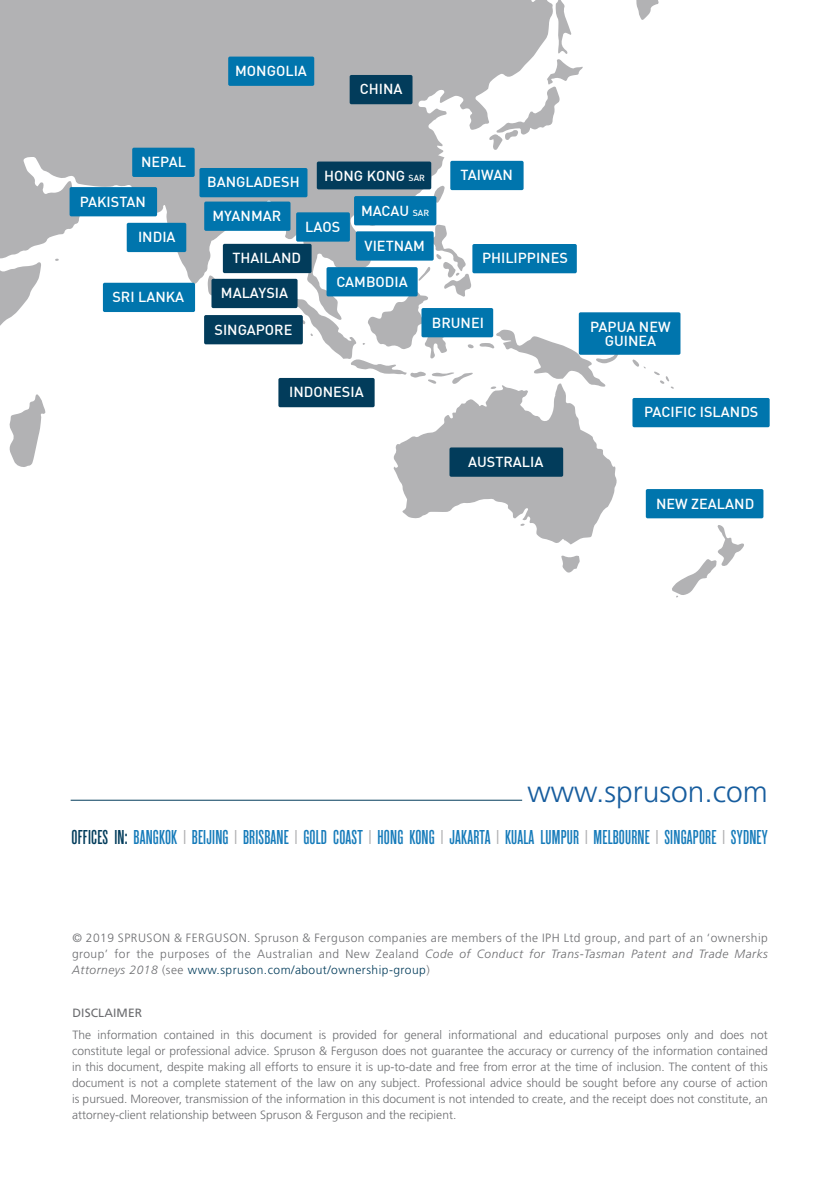
<style>
.page{position:relative;width:840px;height:1191px;background:#fff}
.page>*{position:absolute;margin:0;border:0;box-sizing:border-box;transform-origin:0 0}
.HEADING{font:300 30px "Frutiger";color:#175d9e}
.t1{font:500 20px "Reforma Grotesk";letter-spacing:.01em;color:#167bba}
.t2{font:500 14.2px/14.2px "DIN";color:#fff;text-align:center}
.FINE_PRINT{font:300 12px/16px "Frutiger";letter-spacing:.01em;color:#6c6d70;text-align:justify}
.FINE_PRINT-2{font:12px "Frutiger";letter-spacing:.01em;color:#6c6d70}
.s1{font-size:8.6px}
.s2{color:#023c5b}
.s3{color:#b2b2b4}
.s4{font-style:italic}
</style>
<div class="page">
<hr style="left:71px;top:799px;width:451px;height:1px;background:#023c5b">
<svg style="left:0;top:0;width:770px;height:519px"></svg>
<svg style="left:9px;top:394px;width:36px;height:74px"></svg>
<svg style="left:561px;top:555px;width:18px;height:18px"></svg>
<svg style="left:207px;top:275px;width:13px;height:21px"></svg>
<svg style="left:433px;top:186px;width:11px;height:17px"></svg>
<svg style="left:489px;top:0;width:93px;height:150px"></svg>
<svg style="left:55px;top:258px;width:4px;height:3px"></svg>
<svg style="left:653px;top:371px;width:20px;height:18px"></svg>
<svg style="left:632px;top:359px;width:13px;height:9px"></svg>
<svg style="left:672px;top:525px;width:71px;height:72px"></svg>
<svg style="left:291px;top:216px;width:332px;height:328px"></svg>
<div style="left:632px;top:398px;width:137px;height:29px;background:#0075ad;border-radius:2px"></div>
<div style="left:645px;top:489px;width:118px;height:29px;background:#0075ad;border-radius:2px"></div>
<div style="left:449px;top:447px;width:114px;height:30px;background:#023c5b;border-radius:2px"></div>
<div style="left:204px;top:315px;width:99px;height:29px;background:#023c5b;border-radius:2px"></div>
<div style="left:211px;top:279px;width:86px;height:29px;background:#023c5b;border-radius:2px"></div>
<div style="left:278px;top:378px;width:96px;height:29px;background:#023c5b;border-radius:2px"></div>
<div style="left:421px;top:308px;width:72px;height:29px;background:#0075ad;border-radius:2px"></div>
<div style="left:578px;top:312px;width:102px;height:43px;background:#0075ad;border-radius:2px"></div>
<div style="left:472px;top:244px;width:104px;height:29px;background:#0075ad;border-radius:2px"></div>
<div style="left:450px;top:161px;width:73px;height:29px;background:#0075ad;border-radius:2px"></div>
<div style="left:355px;top:231px;width:78px;height:30px;background:#0075ad;border-radius:2px"></div>
<div style="left:326px;top:267px;width:91px;height:29px;background:#0075ad;border-radius:2px"></div>
<div style="left:349px;top:75px;width:63px;height:29px;background:#023c5b;border-radius:2px"></div>
<div style="left:354px;top:196px;width:82px;height:29px;background:#0075ad;border-radius:2px"></div>
<div style="left:228px;top:57px;width:86px;height:29px;background:#0075ad;border-radius:2px"></div>
<div style="left:199px;top:168px;width:108px;height:29px;background:#0075ad;border-radius:2px"></div>
<div style="left:296px;top:212px;width:54px;height:30px;background:#0075ad;border-radius:2px"></div>
<div style="left:204px;top:201px;width:86px;height:30px;background:#0075ad;border-radius:2px"></div>
<div style="left:223px;top:244px;width:88px;height:29px;background:#023c5b;border-radius:2px"></div>
<div style="left:132px;top:148px;width:62px;height:29px;background:#0075ad;border-radius:2px"></div>
<div style="left:69px;top:187px;width:88px;height:29px;background:#0075ad;border-radius:2px"></div>
<div style="left:127px;top:223px;width:59px;height:29px;background:#0075ad;border-radius:2px"></div>
<div style="left:103px;top:283px;width:92px;height:29px;background:#0075ad;border-radius:2px"></div>
<div style="left:316px;top:161px;width:115px;height:28px;background:#023c5b;border-radius:2px"></div>
<p class="t2" style="left:235px;top:63px;width:73px">MONGOLIA</p>
<p class="t2" style="left:359px;top:82px;width:44px">CHINA</p>
<p class="t2" style="left:141px;top:154px;width:46px">NEPAL</p>
<p class="t2" style="left:80px;top:194px;width:68px">PAKISTAN</p>
<p class="t2" style="left:138px;top:229px;width:39px">INDIA</p>
<p class="t2" style="left:112px;top:289px;width:73px">SRI LANKA</p>
<p class="t2" style="left:207px;top:175px;width:94px">BANGLADESH</p>
<p class="t2" style="left:324px;top:168px;width:102px">HONG KONG <span class="s1">SAR</span></p>
<p class="t2" style="left:361px;top:203px;width:70px">MACAU <span class="s1">SAR</span></p>
<p class="t2" style="left:212px;top:208px;width:70px">MYANMAR</p>
<p class="t2" style="left:232px;top:251px;width:70px">THAILAND</p>
<p class="t2" style="left:305px;top:219px;width:36px">LAOS</p>
<p class="t2" style="left:364px;top:238px;width:62px">VIETNAM</p>
<p class="t2" style="left:336px;top:274px;width:73px">CAMBODIA</p>
<p class="t2" style="left:221px;top:285px;width:69px">MALAYSIA</p>
<p class="t2" style="left:460px;top:168px;width:54px">TAIWAN</p>
<p class="t2" style="left:482px;top:251px;width:87px">PHILIPPINES</p>
<p class="t2" style="left:214px;top:322px;width:79px">SINGAPORE</p>
<p class="t2" style="left:289px;top:385px;width:76px">INDONESIA</p>
<p class="t2" style="left:431px;top:315px;width:54px">BRUNEI</p>
<p class="t2" style="left:590px;top:319px;width:82px">PAPUA NEW<br>GUINEA</p>
<p class="t2" style="left:468px;top:454px;width:77px">AUSTRALIA</p>
<p class="t2" style="left:643px;top:405px;width:116px">PACIFIC ISLANDS</p>
<p class="t2" style="left:655px;top:496px;width:100px">NEW ZEALAND</p>
<p class="HEADING" style="left:527px;top:774px;width:242px">www.spruson.com</p>
<p class="t1" style="left:72px;top:826px;width:697px"><span class="s2">OFFICES IN:</span> BANGKOK <span class="s3">|</span> BEIJING <span class="s3">|</span> BRISBANE <span class="s3">|</span> GOLD COAST <span class="s3">|</span> HONG KONG <span class="s3">|</span> JAKARTA <span class="s3">|</span> KUALA LUMPUR <span class="s3">|</span> MELBOURNE <span class="s3">|</span> SINGAPORE <span class="s3">|</span> SYDNEY</p>
<p class="FINE_PRINT" style="left:72px;top:929px;width:697px">© 2019 SPRUSON &amp; FERGUSON. Spruson &amp; Ferguson companies are members of the IPH Ltd group, and part of an ‘ownership group’ for the purposes of the Australian and New Zealand <span class="s4">Code of Conduct for Trans-Tasman Patent and Trade Marks Attorneys 2018</span> (see <span class="s2">www.spruson.com/about/ownership-group</span>)</p>
<p class="FINE_PRINT-2" style="left:72px;top:1006px;width:71px">DISCLAIMER</p>
<p class="FINE_PRINT" style="left:72px;top:1026px;width:697px">The information contained in this document is provided for general informational and educational purposes only and does not constitute legal or professional advice. Spruson &amp; Ferguson does not guarantee the accuracy or currency of the information contained in this document, despite making all efforts to ensure it is up-to-date and free from error at the time of inclusion. The content of this document is not a complete statement of the law on any subject. Professional advice should be sought before any course of action is pursued. Moreover, transmission of the information in this document is not intended to create, and the receipt does not constitute, an attorney-client relationship between Spruson &amp; Ferguson and the recipient.</p>
</div>
